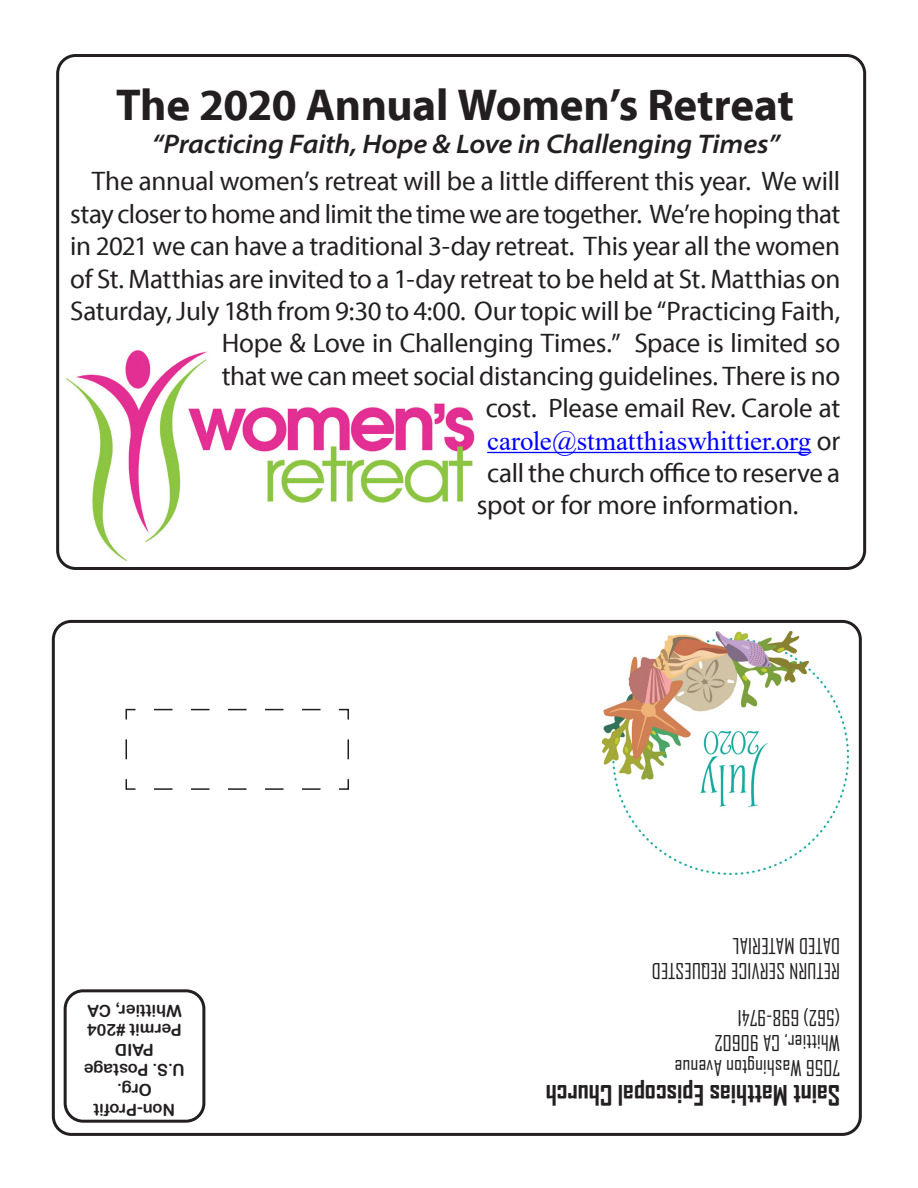
<style>
.page{position:relative;width:918px;height:1188px;background:#fff}
.page>*{position:absolute;margin:0;border:0;box-sizing:border-box;transform-origin:0 0}
.Matthias_Headline{font:700 45px "Myriad Pro";letter-spacing:-.01em;color:#231f20}
.Matthias_Paragraph{font:27px "Myriad Pro";letter-spacing:-.01em;color:#231f20}
.Matthias_Paragraph-2{font:italic 600 semi-expanded 27px "Myriad Pro";letter-spacing:-.005em;color:#231f20}
.Matthias_Paragraph-3{font:27px "Times New Roman";letter-spacing:-.005em;color:#00f}
.t1{font:700 27px "Agency FB";color:#231f20}
.t2{font:21px/25.2px "Agency FB";color:#231f20}
.t3{font:16.5px/19.8px "Arial Rounded MT Bold";color:#231f20;text-align:center}
.s1{font-family:"Myriad Pro";color:#231f20}
</style>
<div class="page">
<img style="left:66px;top:350px;width:409px;height:211px">
<div style="left:56px;top:54px;width:810px;height:516px;border:3px solid #231f20;border-radius:18px"></div>
<div style="left:52px;top:620px;width:810px;height:516px;border:3px solid #231f20;border-radius:18px"></div>
<div style="left:64px;top:989px;width:141px;height:134px;border:3px solid #231f20;border-radius:18px"></div>
<svg style="left:125px;top:708px;width:224px;height:82px"></svg>
<img style="left:602px;top:632px;width:246px;height:243px">
<hr style="left:487px;top:452px;width:324px;height:1px;background:#00f">
<p class="Matthias_Headline" style="left:116px;top:76px;width:679px">The 2020 Annual Women’s Retreat</p>
<p class="Matthias_Paragraph-2" style="left:152px;top:126px;width:630px">“Practicing Faith, Hope &amp; Love in Challenging Times”</p>
<p class="Matthias_Paragraph" style="left:92px;top:165px;width:750px">The annual women’s retreat will be a little different this year. We will</p>
<p class="Matthias_Paragraph" style="left:70px;top:197px;width:772px">stay closer to home and limit the time we are together. We’re hoping that</p>
<p class="Matthias_Paragraph" style="left:70px;top:229px;width:772px">in 2021 we can have a traditional 3-day retreat. This year all the women</p>
<p class="Matthias_Paragraph" style="left:70px;top:262px;width:772px">of St. Matthias are invited to a 1-day retreat to be held at St. Matthias on</p>
<p class="Matthias_Paragraph" style="left:70px;top:294px;width:772px">Saturday, July 18th from 9:30 to 4:00. Our topic will be “Practicing Faith,</p>
<p class="Matthias_Paragraph" style="left:222px;top:327px;width:620px">Hope &amp; Love in Challenging Times.” Space is limited so</p>
<p class="Matthias_Paragraph" style="left:222px;top:359px;width:620px">that we can meet social distancing guidelines. There is no</p>
<p class="Matthias_Paragraph" style="left:486px;top:391px;width:356px">cost. Please email Rev. Carole at</p>
<p class="Matthias_Paragraph-3" style="left:487px;top:421px;width:355px">carole@stmatthiaswhittier.org <span class="s1">or</span></p>
<p class="Matthias_Paragraph" style="left:487px;top:456px;width:355px">call the church office to reserve a</p>
<p class="Matthias_Paragraph" style="left:477px;top:489px;width:323px">spot or for more information.</p>
<p class="t3" style="left:182px;top:1021px;width:96px;rotate:-180deg">Whittier, CA</p>
<p class="t3" style="left:182px;top:1040px;width:96px;rotate:-180deg">Permit #204</p>
<p class="t3" style="left:154px;top:1060px;width:40px;rotate:-180deg">PAID</p>
<p class="t3" style="left:185px;top:1080px;width:102px;rotate:-180deg">U.S. Postage</p>
<p class="t3" style="left:175px;top:1120px;width:83px;rotate:-180deg">Non-Profit<br>Org.</p>
<p class="t2" style="left:840px;top:984px;width:190px;rotate:-180deg">RETURN SERVICE REQUESTED<br>DATED MATERIAL</p>
<p class="t2" style="left:840px;top:1030px;width:104px;rotate:-180deg">(562) 698-9741</p>
<p class="t2" style="left:840px;top:1056px;width:127px;rotate:-180deg">Whittier, CA 90602</p>
<p class="t2" style="left:840px;top:1081px;width:167px;rotate:-180deg">7056 Washington Avenue</p>
<p class="t1" style="left:840px;top:1112px;width:296px;rotate:-180deg">Saint Matthias Episcopal Church</p>
</div>
